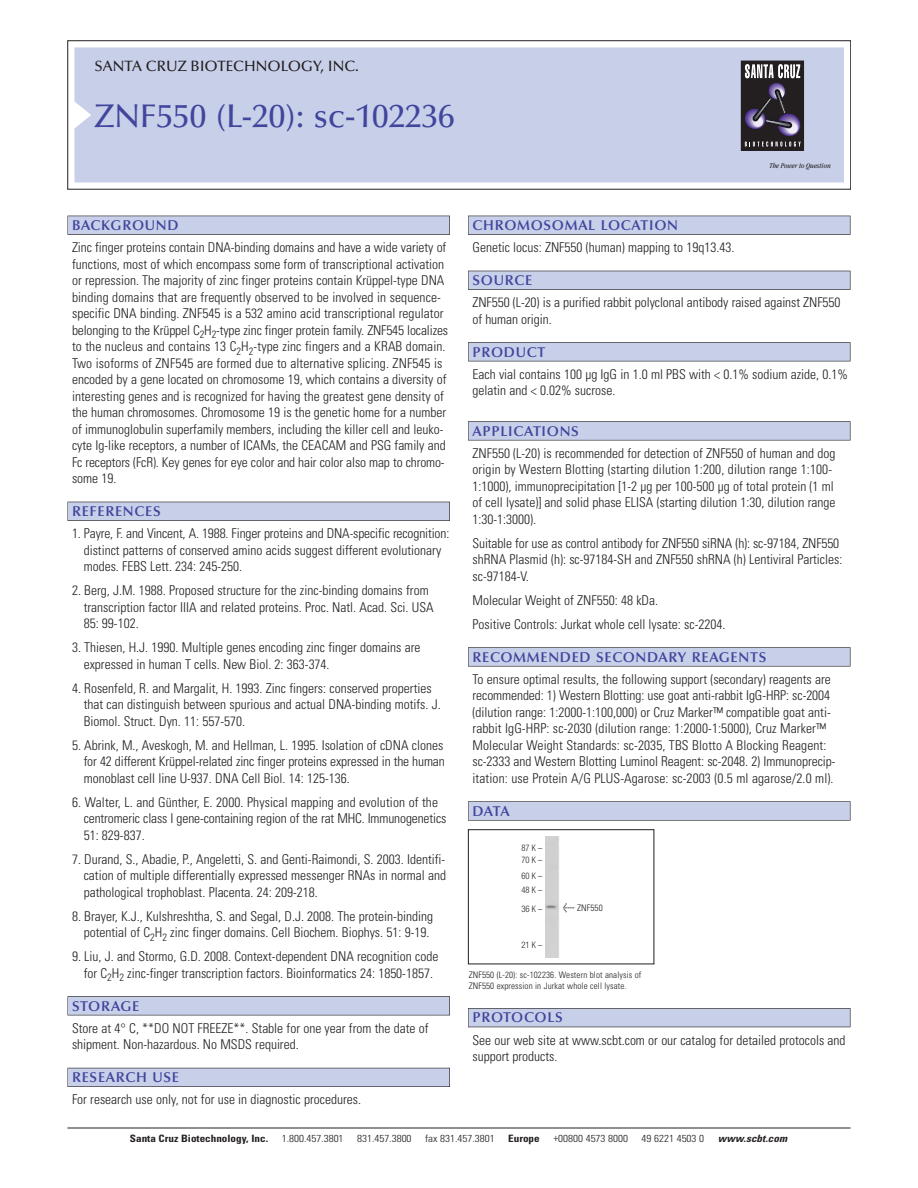
<style>
.page{position:relative;width:918px;height:1188px;background:#fff}
.page>*{position:absolute;margin:0;border:0;box-sizing:border-box;transform-origin:0 0}
.t1{font:500 33px "Optima";color:#41459c}
.t2{font:500 15px "Optima";color:#231f20}
.t3{font:600 14.25px "Optima";letter-spacing:.05em;color:#41459c}
.t4{font:300 condensed 13.5px/16.5px "Univers";color:#231f20}
.t5{font:300 condensed 10.2px "Univers";color:#231f20;scale:1.1 1}
.t6{font:700 condensed 10.2px "Univers";color:#231f20;scale:1.1 1}
.t7{font:italic 700 condensed 10.2px "Univers";color:#231f20;scale:1.1 1}
.t8{font:300 condensed 9px/10.5px "Univers";letter-spacing:.015em;color:#231f20}
.t9{font:300 condensed 9px/11.9px "Helvetica Neue";color:#231f20;scale:.95 1}
.t10{font:italic condensed 7.5px "Garamond";color:#231f20}
.s1{font-family:"Meta Plus";font-weight:400;font-stretch:normal;font-size:10.5px}
</style>
<div class="page">
<div style="left:74px;top:47px;width:770px;height:135px;background:#c7cfe9"></div>
<div style="left:741px;top:61px;width:62px;height:89px;background:#231f20"></div>
<div style="left:741px;top:61px;width:63px;height:90px;border:1px solid #231f20"></div>
<svg style="left:741px;top:64px;width:64px;height:83px"></svg>
<div style="left:68px;top:216px;width:382px;height:19px;background:#64636a"></div>
<div style="left:68px;top:216px;width:381px;height:18px;background:#c7cfe9"></div>
<div style="left:68px;top:502px;width:382px;height:19px;background:#62626a"></div>
<div style="left:68px;top:502px;width:381px;height:18px;background:#c7cfe9"></div>
<div style="left:68px;top:996px;width:382px;height:19px;background:#67666b"></div>
<div style="left:68px;top:997px;width:381px;height:18px;background:#c7cfe9"></div>
<div style="left:68px;top:1068px;width:382px;height:19px;background:#63646e"></div>
<div style="left:68px;top:1068px;width:381px;height:18px;background:#c7cfe9"></div>
<div style="left:468px;top:216px;width:382px;height:19px;background:#64636a"></div>
<div style="left:468px;top:216px;width:382px;height:18px;background:#c7cfe9"></div>
<div style="left:468px;top:271px;width:382px;height:19px;background:#62626a"></div>
<div style="left:468px;top:271px;width:382px;height:18px;background:#c7cfe9"></div>
<div style="left:468px;top:342px;width:382px;height:19px;background:#67666b"></div>
<div style="left:468px;top:343px;width:382px;height:18px;background:#c7cfe9"></div>
<div style="left:468px;top:421px;width:382px;height:19px;background:#6b696e"></div>
<div style="left:468px;top:422px;width:382px;height:18px;background:#c7cfe9"></div>
<svg style="left:468px;top:647px;width:382px;height:20px"></svg>
<div style="left:468px;top:648px;width:382px;height:18px;background:#c7cfe9"></div>
<div style="left:468px;top:801px;width:382px;height:20px;background:#7a7879"></div>
<div style="left:468px;top:802px;width:382px;height:18px;background:#c7cfe9"></div>
<div style="left:468px;top:1008px;width:382px;height:19px;background:#63636c"></div>
<div style="left:468px;top:1009px;width:382px;height:18px;background:#c7cfe9"></div>
<hr style="left:68px;top:1128px;width:782px;height:1px;background:#231f20">
<div style="left:468px;top:829px;width:186px;height:135px;border:1px solid #231f20"></div>
<img style="left:546px;top:836px;width:13px;height:122px">
<p class="t2" style="left:94px;top:60px;width:266px">SANTA CRUZ BIOTECHNOLOGY, INC.</p>
<h1 class="t1" style="left:94px;top:102px;width:362px">ZNF550 (L-20): sc-102236</h1>
<p class="t10" style="left:769px;top:163px;width:63px">The Power to Question</p>
<p class="t3" style="left:72px;top:219px;width:108px">BACKGROUND</p>
<p class="t4" style="left:72px;top:240px;width:378px">Zinc finger proteins contain DNA-binding domains and have a wide variety of functions, most of which encompass some form of transcriptional activation or repression. The majority of zinc finger proteins contain Krüppel-type DNA binding domains that are frequently observed to be involved in sequence&shy;specific DNA binding. ZNF545 is a 532 amino acid transcriptional regulator belonging to the Krüppel C<sub>2</sub>H<sub>2</sub>-type zinc finger protein family. ZNF545 localizes to the nucleus and contains 13 C<sub>2</sub>H<sub>2</sub>-type zinc fingers and a KRAB domain.<br>Two isoforms of ZNF545 are formed due to alternative splicing. ZNF545 is encoded by a gene located on chromosome 19, which contains a diversity of interesting genes and is recognized for having the greatest gene density of the human chromosomes. Chromosome 19 is the genetic home for a number of immunoglobulin superfamily members, including the killer cell and leuko&shy;cyte Ig-like receptors, a number of ICAMs, the CEACAM and PSG family and Fc receptors (FcR). Key genes for eye color and hair color also map to chromo&shy;some 19.</p>
<p class="t3" style="left:72px;top:505px;width:90px">REFERENCES</p>
<p class="t4" style="left:84px;top:526px;width:367px;text-indent:-12px">1. Payre, F. and Vincent, A. 1988. Finger proteins and DNA-specific recognition: distinct patterns of conserved amino acids suggest different evolutionary modes. FEBS Lett. 234: 245-250.</p>
<p class="t4" style="left:84px;top:583px;width:351px;text-indent:-12px">2. Berg, J.M. 1988. Proposed structure for the zinc-binding domains from transcription factor IIIA and related proteins. Proc. Natl. Acad. Sci. USA<br>85: 99-102.</p>
<p class="t4" style="left:84px;top:640px;width:338px;text-indent:-12px">3. Thiesen, H.J. 1990. Multiple genes encoding zinc finger domains are expressed in human T cells. New Biol. 2: 363-374.</p>
<p class="t4" style="left:84px;top:681px;width:359px;text-indent:-12px">4. Rosenfeld, R. and Margalit, H. 1993. Zinc fingers: conserved properties that can distinguish between spurious and actual DNA-binding motifs. J.<br>Biomol. Struct. Dyn. 11: 557-570.</p>
<p class="t4" style="left:84px;top:738px;width:363px;text-align:justify;text-indent:-12px">5. Abrink, M., Aveskogh, M. and Hellman, L. 1995. Isolation of cDNA clones for 42 different Krüppel-related zinc finger proteins expressed in the human monoblast cell line U-937. DNA Cell Biol. 14: 125-136.</p>
<p class="t4" style="left:84px;top:795px;width:364px;text-indent:-12px">6. Walter, L. and Günther, E. 2000. Physical mapping and evolution of the centromeric class I gene-containing region of the rat MHC. Immunogenetics<br>51: 829-837.</p>
<p class="t4" style="left:84px;top:852px;width:364px;text-align:justify;text-indent:-12px">7. Durand, S., Abadie, P., Angeletti, S. and Genti-Raimondi, S. 2003. Identifi&shy;cation of multiple differentially expressed messenger RNAs in normal and pathological trophoblast. Placenta. 24: 209-218.</p>
<p class="t4" style="left:72px;top:909px;width:362px;text-align:right">8. Brayer, K.J., Kulshreshtha, S. and Segal, D.J. 2008. The protein-binding potential of C<sub>2</sub>H<sub>2</sub> zinc finger domains. Cell Biochem. Biophys. 51: 9-19.</p>
<p class="t4" style="left:72px;top:949px;width:368px;text-align:center">9. Liu, J. and Stormo, G.D. 2008. Context-dependent DNA recognition code for C<sub>2</sub>H<sub>2</sub> zinc-finger transcription factors. Bioinformatics 24: 1850-1857.</p>
<p class="t3" style="left:72px;top:1000px;width:69px">STORAGE</p>
<p class="t4" style="left:72px;top:1021px;width:358px">Store at 4° C, **DO NOT FREEZE**. Stable for one year from the date of shipment. Non-hazardous. No MSDS required.</p>
<p class="t3" style="left:72px;top:1071px;width:109px">RESEARCH USE</p>
<p class="t4" style="left:72px;top:1093px;width:290px">For research use only, not for use in diagnostic procedures.</p>
<p class="t3" style="left:473px;top:219px;width:207px">CHROMOSOMAL LOCATION</p>
<p class="t4" style="left:473px;top:240px;width:263px">Genetic locus: ZNF550 (human) mapping to 19q13.43.</p>
<p class="t3" style="left:473px;top:274px;width:61px">SOURCE</p>
<p class="t4" style="left:473px;top:295px;width:369px">ZNF550 (L-20) is a purified rabbit polyclonal antibody raised against ZNF550 of human origin.</p>
<p class="t3" style="left:473px;top:346px;width:74px">PRODUCT</p>
<p class="t4" style="left:473px;top:367px;width:377px">Each vial contains 100 µg IgG in 1.0 ml PBS with &lt; 0.1% sodium azide, 0.1% gelatin and &lt; 0.02% sucrose.</p>
<p class="t3" style="left:473px;top:425px;width:108px">APPLICATIONS</p>
<p class="t4" style="left:473px;top:446px;width:364px">ZNF550 (L-20) is recommended for detection of ZNF550 of human and dog origin by Western Blotting (starting dilution 1:200, dilution range 1:100- 1:1000), immunoprecipitation [1-2 µg per 100-500 µg of total protein (1 ml of cell lysate)] and solid phase ELISA (starting dilution 1:30, dilution range 1:30-1:3000).</p>
<p class="t4" style="left:473px;top:536px;width:371px">Suitable for use as control antibody for ZNF550 siRNA (h): sc-97184, ZNF550 shRNA Plasmid (h): sc-97184-SH and ZNF550 shRNA (h) Lentiviral Particles: sc-97184-V.</p>
<p class="t4" style="left:473px;top:589px;width:254px;line-height:24px">Molecular Weight of ZNF550: 48 kDa.<br>Positive Controls: Jurkat whole cell lysate: sc-2204.</p>
<p class="t3" style="left:473px;top:651px;width:295px">RECOMMENDED SECONDARY REAGENTS</p>
<p class="t4" style="left:473px;top:672px;width:364px">To ensure optimal results, the following support (secondary) reagents are recommended: 1) Western Blotting: use goat anti-rabbit IgG-HRP: sc-2004 (dilution range: 1:2000-1:100,000) or Cruz Marker™ compatible goat anti&shy;rabbit IgG-HRP: sc-2030 (dilution range: 1:2000-1:5000), Cruz Marker™ Molecular Weight Standards: sc-2035, TBS Blotto A Blocking Reagent: sc-2333 and Western Blotting Luminol Reagent: sc-2048. 2) Immunoprecip&shy;itation: use Protein A/G PLUS-Agarose: sc-2003 (0.5 ml agarose/2.0 ml).</p>
<p class="t3" style="left:473px;top:805px;width:39px">DATA</p>
<p class="t9" style="left:521px;top:843px;width:24px">87 K –<br>70 K –</p>
<p class="t9" style="left:521px;top:869px;width:24px;line-height:13.8px">60 K –<br>48 K –</p>
<p class="t9" style="left:521px;top:904px;width:24px">36 K –</p>
<p class="t9" style="left:521px;top:939px;width:24px">21 K –</p>
<p class="t8" style="left:563px;top:903px;width:41px"><span class="s1">&lt;</span> ZNF550</p>
<p class="t8" style="left:469px;top:971px;width:174px">ZNF550 (L-20): sc-102236. Western blot analysis of<br>ZNF550 expression in Jurkat whole cell lysate.</p>
<p class="t3" style="left:473px;top:1012px;width:92px">PROTOCOLS</p>
<p class="t4" style="left:473px;top:1033px;width:375px">See our web site at www.scbt.com or our catalog for detailed protocols and support products.</p>
<p class="t6" style="left:130px;top:1135px;width:127px">Santa Cruz Biotechnology, Inc.</p>
<p class="t5" style="left:282px;top:1135px;width:58px">1.800.457.3801</p>
<p class="t5" style="left:357px;top:1135px;width:51px">831.457.3800</p>
<p class="t5" style="left:425px;top:1135px;width:65px">fax 831.457.3801</p>
<p class="t6" style="left:508px;top:1135px;width:30px">Europe</p>
<p class="t5" style="left:553px;top:1135px;width:69px">+00800 4573 8000</p>
<p class="t5" style="left:642px;top:1135px;width:58px">49 6221 4503 0</p>
<p class="t7" style="left:718px;top:1135px;width:67px">www.scbt.com</p>
</div>
